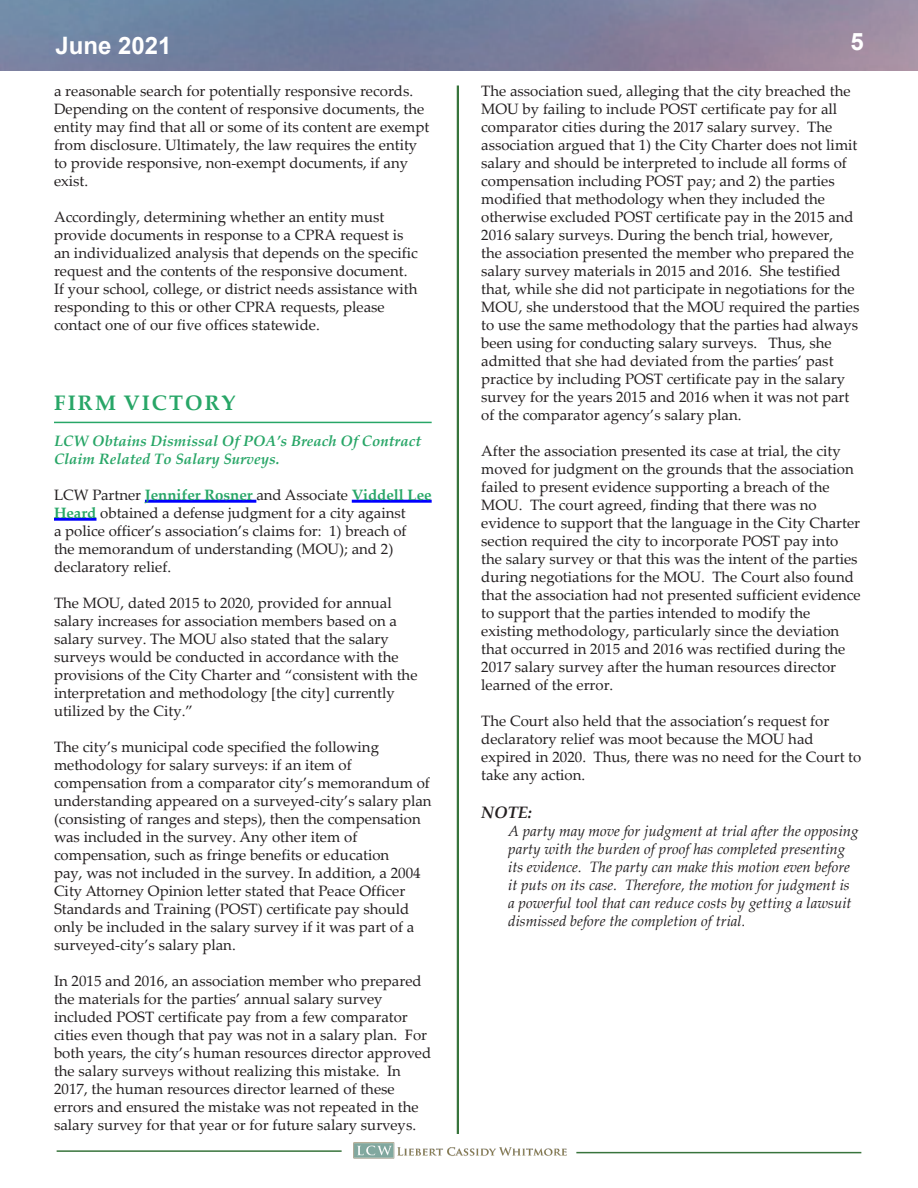
<style>
.page{position:relative;width:918px;height:1188px;background:#fff}
.page>*{position:absolute;margin:0;border:0;box-sizing:border-box;transform-origin:0 0}
.t1{font:700 24px "Arial";color:#fff}
.LCW_Category-1_Line{font:700 21px "Palatino Linotype";letter-spacing:.1em;color:#28a667}
.LCW_Note_Heading{font:italic 700 16.5px "Palatino Linotype";color:#231f20}
.LCW_Body_Text{font:15px/18px "Palatino Linotype";color:#231f20}
.LCW_Note_Text{font:italic 15px/18px "Palatino Linotype";color:#231f20}
.LCW_Heading{font:italic 700 15px/18px "Palatino Linotype";color:#28a667}
.s1{font-weight:700;color:#28a667}
</style>
<div class="page">
<svg style="left:0;top:0;width:918px;height:71px;background:#7c819e"></svg>
<hr style="left:57px;top:1150px;width:285px;height:2px;background:#38743c">
<hr style="left:576px;top:1152px;width:285px;height:1px;background:#38743c">
<img style="left:353px;top:1142px;width:214px;height:17px">
<hr style="left:54px;top:422px;width:378px;height:1px;background:#28a667">
<hr style="left:145px;top:500px;width:111px;height:3px;background:#00f">
<hr style="left:352px;top:500px;width:80px;height:3px;background:#00f">
<hr style="left:54px;top:518px;width:42px;height:3px;background:#00f">
<hr style="left:457px;top:86px;width:2px;height:1048px;background:#38743c">
<h1 class="t1" style="left:56px;top:29px;width:118px">June 2021</h1>
<h1 class="t1" style="left:851px;top:25px;width:15px">5</h1>
<p class="LCW_Body_Text" style="left:54px;top:82px;width:377px">a reasonable search for potentially responsive records.<br>Depending on the content of responsive documents, the entity may find that all or some of its content are exempt from disclosure. Ultimately, the law requires the entity to provide responsive, non-exempt documents, if any exist.</p>
<p class="LCW_Body_Text" style="left:54px;top:208px;width:365px">Accordingly, determining whether an entity must provide documents in response to a CPRA request is an individualized analysis that depends on the specific request and the contents of the responsive document.<br>If your school, college, or district needs assistance with responding to this or other CPRA requests, please contact one of our five offices statewide.</p>
<p class="LCW_Body_Text" style="left:481px;top:82px;width:380px">The association sued, alleging that the city breached the MOU by failing to include POST certificate pay for all comparator cities during the 2017 salary survey. The association argued that 1) the City Charter does not limit salary and should be interpreted to include all forms of compensation including POST pay; and 2) the parties modified that methodology when they included the otherwise excluded POST certificate pay in the 2015 and 2016 salary surveys. During the bench trial, however,<br>the association presented the member who prepared the salary survey materials in 2015 and 2016. She testified that, while she did not participate in negotiations for the MOU, she understood that the MOU required the parties to use the same methodology that the parties had always been using for conducting salary surveys. Thus, she admitted that she had deviated from the parties’ past practice by including POST certificate pay in the salary survey for the years 2015 and 2016 when it was not part of the comparator agency’s salary plan.</p>
<p class="LCW_Body_Text" style="left:481px;top:442px;width:381px">After the association presented its case at trial, the city moved for judgment on the grounds that the association failed to present evidence supporting a breach of the MOU. The court agreed, finding that there was no evidence to support that the language in the City Charter section required the city to incorporate POST pay into the salary survey or that this was the intent of the parties during negotiations for the MOU. The Court also found that the association had not presented sufficient evidence to support that the parties intended to modify the existing methodology, particularly since the deviation that occurred in 2015 and 2016 was rectified during the 2017 salary survey after the human resources director learned of the error.</p>
<p class="LCW_Body_Text" style="left:481px;top:712px;width:382px">The Court also held that the association’s request for declaratory relief was moot because the MOU had expired in 2020. Thus, there was no need for the Court to take any action.</p>
<p class="LCW_Note_Heading" style="left:481px;top:801px;width:52px">NOTE:</p>
<p class="LCW_Note_Text" style="left:508px;top:822px;width:352px">A party may move for judgment at trial after the opposing party with the burden of proof has completed presenting its evidence. The party can make this motion even before it puts on its case. Therefore, the motion for judgment is a powerful tool that can reduce costs by getting a lawsuit dismissed before the completion of trial.</p>
<p class="LCW_Category-1_Line" style="left:54px;top:388px;width:183px">FIRM VICTORY</p>
<p class="LCW_Heading" style="left:54px;top:431px;width:369px">LCW Obtains Dismissal Of POA’s Breach Of Contract<br>Claim Related To Salary Surveys.</p>
<p class="LCW_Body_Text" style="left:54px;top:485px;width:379px">LCW Partner <span class="s1">Jennifer Rosner</span> and Associate <span class="s1">Viddell Lee Heard</span> obtained a defense judgment for a city against<br>a police officer’s association’s claims for: 1) breach of<br>the memorandum of understanding (MOU); and 2) declaratory relief.</p>
<p class="LCW_Body_Text" style="left:54px;top:593px;width:365px">The MOU, dated 2015 to 2020, provided for annual salary increases for association members based on a salary survey. The MOU also stated that the salary surveys would be conducted in accordance with the provisions of the City Charter and “consistent with the interpretation and methodology [the city] currently utilized by the City.”</p>
<p class="LCW_Body_Text" style="left:54px;top:737px;width:379px">The city’s municipal code specified the following methodology for salary surveys: if an item of compensation from a comparator city’s memorandum of understanding appeared on a surveyed-city’s salary plan (consisting of ranges and steps), then the compensation was included in the survey. Any other item of compensation, such as fringe benefits or education<br>pay, was not included in the survey. In addition, a 2004<br>City Attorney Opinion letter stated that Peace Officer Standards and Training (POST) certificate pay should only be included in the salary survey if it was part of a surveyed-city’s salary plan.</p>
<p class="LCW_Body_Text" style="left:54px;top:971px;width:379px">In 2015 and 2016, an association member who prepared the materials for the parties’ annual salary survey included POST certificate pay from a few comparator cities even though that pay was not in a salary plan. For both years, the city’s human resources director approved the salary surveys without realizing this mistake. In 2017, the human resources director learned of these errors and ensured the mistake was not repeated in the salary survey for that year or for future salary surveys.</p>
</div>
